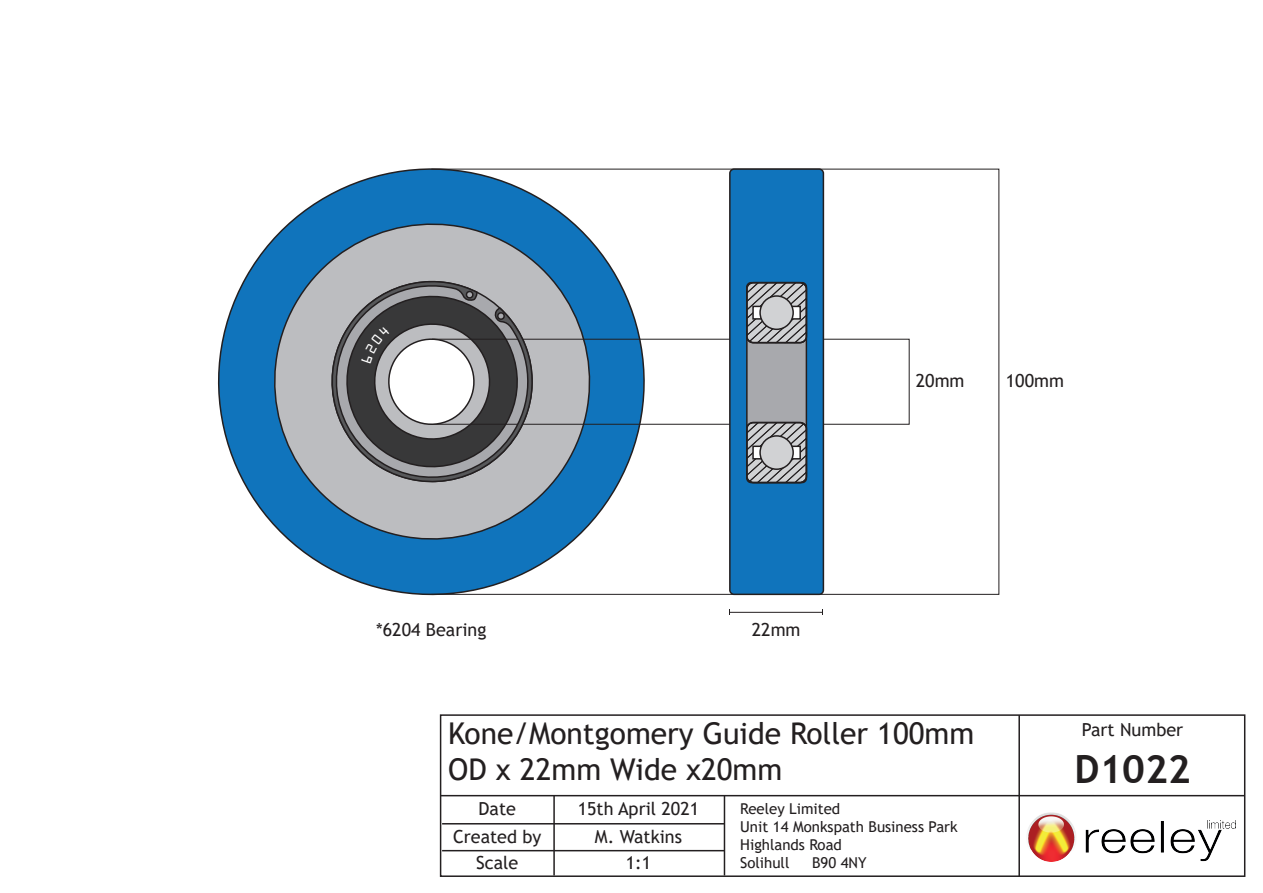
<style>
.page{position:relative;width:1263px;height:893px;background:#fff}
.page>*{position:absolute;margin:0;border:0;box-sizing:border-box;transform-origin:0 0}
.t1{font:700 39px "Trebuchet MS";color:#231f20}
.t2{font:30px/36px "Trebuchet MS";color:#231f20}
.t3{font:18px/28.3px "Trebuchet MS";color:#231f20;text-align:center}
.t4{font:15px/18px "Trebuchet MS";color:#231f20}
</style>
<div class="page">
<div style="left:440px;top:714px;width:805px;height:163px;border:2px solid #231f20"></div>
<hr style="left:1018px;top:715px;width:2px;height:161px;background:#231f20">
<hr style="left:1019px;top:795px;width:226px;height:1px;background:#231f20">
<hr style="left:553px;top:795px;width:2px;height:80px;background:#231f20">
<hr style="left:442px;top:823px;width:282px;height:1px;background:#231f20">
<hr style="left:442px;top:850px;width:282px;height:1px;background:#231f20">
<hr style="left:441px;top:795px;width:578px;height:1px;background:#231f20">
<hr style="left:724px;top:795px;width:1px;height:80px;background:#231f20">
<img style="left:1027px;top:813px;width:194px;height:48px">
<img style="left:1207px;top:820px;width:28px;height:8px">
<svg style="left:217px;top:168px;width:457px;height:428px"></svg>
<svg style="left:252px;top:202px;width:360px;height:359px;background:#5d95bf"></svg>
<svg style="left:318px;top:267px;width:228px;height:229px"></svg>
<hr style="left:730px;top:612px;width:92px;height:1px;background:#231f20">
<div style="left:318px;top:269px;width:224px;height:230px;background:#bcbdc0"></div>
<div style="left:730px;top:169px;width:93px;height:425px;background:#1074bc;border-radius:4px"></div>
<div style="left:729px;top:168px;width:95px;height:427px;border:2px solid #231f20;border-radius:4px"></div>
<div style="left:747px;top:283px;width:59px;height:199px;background:#a8a9ad;border-radius:4px"></div>
<div style="left:746px;top:282px;width:61px;height:201px;border:2px solid #231f20;border-radius:4px"></div>
<svg style="left:746px;top:282px;width:61px;height:61px;background:#a8a8aa"></svg>
<div style="left:746px;top:282px;width:61px;height:61px;border:2px solid #231f20;border-radius:6px"></div>
<div style="left:752px;top:306px;width:49px;height:14px;background:#fff;border:2px solid #231f20"></div>
<div style="left:760px;top:296px;width:33px;height:33px;background:#d1d2d4;border-radius:50%"></div>
<div style="left:759px;top:295px;width:35px;height:35px;border:2px solid #231f20;border-radius:50%"></div>
<svg style="left:746px;top:422px;width:61px;height:61px;background:#a8a8aa"></svg>
<div style="left:746px;top:422px;width:61px;height:61px;border:2px solid #231f20;border-radius:6px"></div>
<div style="left:752px;top:446px;width:49px;height:14px;background:#fff;border:2px solid #231f20"></div>
<div style="left:760px;top:436px;width:33px;height:33px;background:#d1d2d4;border-radius:50%"></div>
<div style="left:759px;top:435px;width:35px;height:35px;border:2px solid #231f20;border-radius:50%"></div>
<svg style="left:335px;top:284px;width:194px;height:195px;background:#888889"></svg>
<p class="t3" style="left:916px;top:366px;width:50px">20mm</p>
<p class="t3" style="left:1006px;top:366px;width:60px">100mm</p>
<p class="t3" style="left:376px;top:615px;width:112px">*6204 Bearing</p>
<p class="t3" style="left:752px;top:615px;width:50px">22mm</p>
<h2 class="t2" style="left:448px;top:715px;width:527px">Kone/Montgomery Guide Roller 100mm<br>OD x 22mm Wide x20mm</h2>
<p class="t3" style="left:578px;top:794px;width:123px">15th April 2021</p>
<p class="t3" style="left:453px;top:794px;width:90px">Date<br>Created by</p>
<p class="t4" style="left:740px;top:799px;width:219px">Reeley Limited<br>Unit 14 Monkspath Business Park<br>Highlands Road<br>Solihull</p>
<p class="t3" style="left:595px;top:823px;width:89px">M. Watkins</p>
<p class="t3" style="left:476px;top:848px;width:44px">Scale</p>
<p class="t3" style="left:626px;top:848px;width:27px">1:1</p>
<p class="t4" style="left:812px;top:853px;width:56px">B90 4NY</p>
<p class="t3" style="left:1082px;top:716px;width:103px">Part Number</p>
<h1 class="t1" style="left:1074px;top:745px;width:118px">D1022</h1>
</div>
